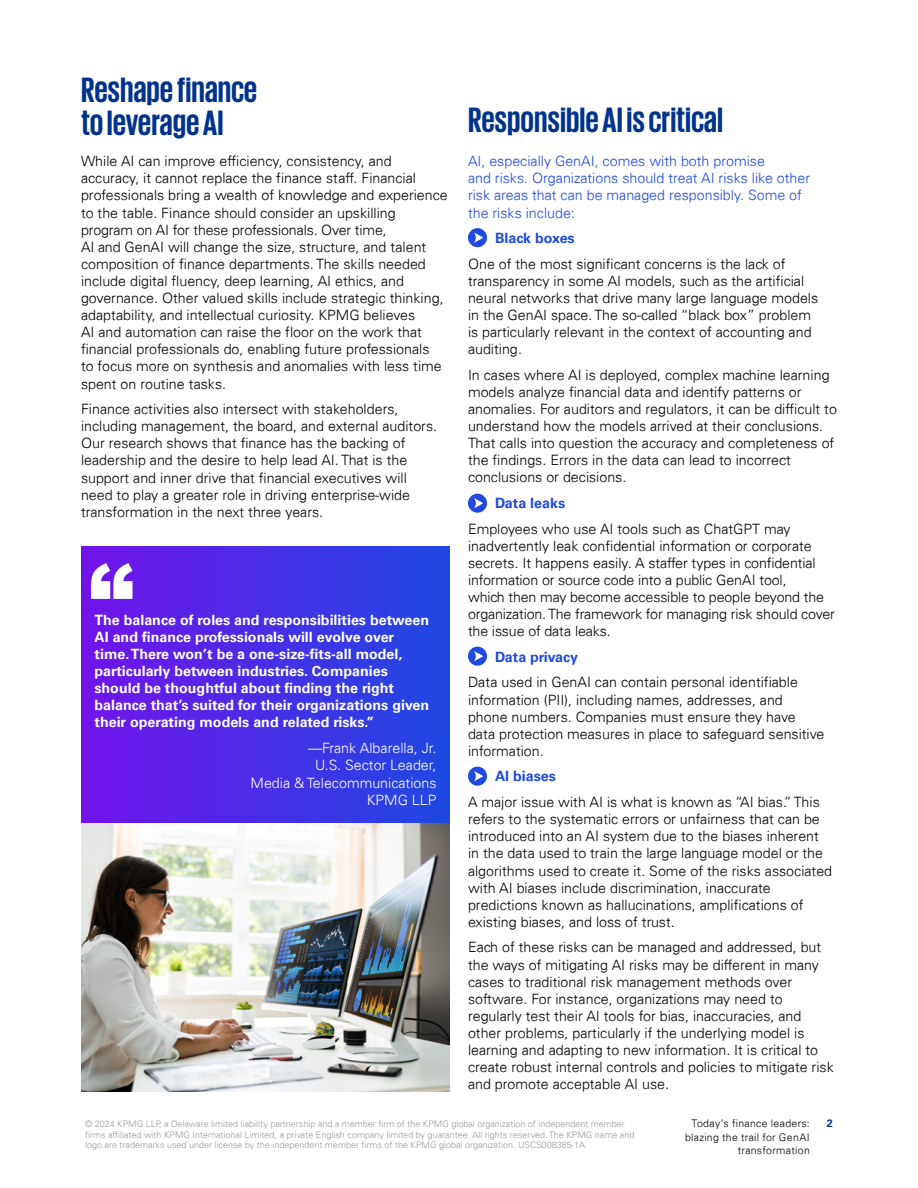
<style>
.page{position:relative;width:918px;height:1188px;background:#fff}
.page>*{position:absolute;margin:0;border:0;box-sizing:border-box;transform-origin:0 0}
.t1{font:900 90px "Arial";color:#fff}
.t2{font:700 36px/33px "KPMG";color:#00338d}
.t3{font:300 14.25px/17.1px "Univers 45";color:#000}
.t4{font:700 14.25px/17.1px "Univers 65";color:#fff}
.t5{font:300 14.25px/17.1px "Univers 45";color:#1e49e2}
.t6{font:300 14.25px/17.4px "Univers 45";color:#fff;text-align:right}
.t7{font:700 14.25px "Univers 65";color:#1e49e2}
.t8{font:700 10.8px "Univers 65";color:#00338d}
.t9{font:300 10.5px/13.6px "Univers 45";letter-spacing:.03em;color:#000;text-align:right}
.t10{font:300 9px/10.8px "Univers 45";color:#989898}
</style>
<div class="page">
<div style="left:81px;top:546px;width:369px;height:285px;background:linear-gradient(to right,#7213ea,#1f49e2)"></div>
<img style="left:81px;top:824px;width:369px;height:268px">
<svg style="left:468px;top:228px;width:19px;height:19px"></svg>
<svg style="left:468px;top:494px;width:19px;height:19px"></svg>
<svg style="left:468px;top:647px;width:19px;height:19px"></svg>
<svg style="left:468px;top:767px;width:19px;height:19px"></svg>
<h2 class="t2" style="left:81px;top:72px;width:178px">Reshape finance to leverage AI</h2>
<p class="t3" style="left:81px;top:153px;width:368px">While AI can improve efficiency, consistency, and accuracy, it cannot replace the finance staff. Financial professionals bring a wealth of knowledge and experience to the table. Finance should consider an upskilling program on AI for these professionals. Over time,<br>AI and GenAI will change the size, structure, and talent composition of finance departments. The skills needed include digital fluency, deep learning, AI ethics, and governance. Other valued skills include strategic thinking, adaptability, and intellectual curiosity. KPMG believes<br>AI and automation can raise the floor on the work that financial professionals do, enabling future professionals<br>to focus more on synthesis and anomalies with less time spent on routine tasks.</p>
<p class="t3" style="left:81px;top:401px;width:358px">Finance activities also intersect with stakeholders, including management, the board, and external auditors.<br>Our research shows that finance has the backing of leadership and the desire to help lead AI. That is the support and inner drive that financial executives will need to play a greater role in driving enterprise-wide transformation in the next three years.</p>
<h1 class="t1" style="left:89px;top:531px;width:47px">“</h1>
<p class="t4" style="left:94px;top:611px;width:336px">The balance of roles and responsibilities between AI and finance professionals will evolve over time. There won’t be a one-size-fits-all model, particularly between industries. Companies should be thoughtful about finding the right balance that’s suited for their organizations given their operating models and related risks.”</p>
<p class="t6" style="left:251px;top:739px;width:187px">—Frank Albarella, Jr.<br>U.S. Sector Leader,<br>Media &amp; Telecommunications<br>KPMG LLP</p>
<h2 class="t2" style="left:468px;top:102px;width:257px">Responsible AI is critical</h2>
<p class="t5" style="left:468px;top:153px;width:344px">AI, especially GenAI, comes with both promise<br>and risks. Organizations should treat AI risks like other risk areas that can be managed responsibly. Some of the risks include:</p>
<p class="t7" style="left:495px;top:230px;width:81px">Black boxes</p>
<p class="t3" style="left:468px;top:255px;width:352px">One of the most significant concerns is the lack of transparency in some AI models, such as the artificial neural networks that drive many large language models in the GenAI space. The so-called “black box” problem is particularly relevant in the context of accounting and auditing.</p>
<p class="t3" style="left:468px;top:366px;width:370px">In cases where AI is deployed, complex machine learning models analyze financial data and identify patterns or anomalies. For auditors and regulators, it can be difficult to understand how the models arrived at their conclusions.<br>That calls into question the accuracy and completeness of the findings. Errors in the data can lead to incorrect conclusions or decisions.</p>
<p class="t7" style="left:495px;top:495px;width:72px">Data leaks</p>
<p class="t3" style="left:468px;top:520px;width:368px">Employees who use AI tools such as ChatGPT may inadvertently leak confidential information or corporate secrets. It happens easily. A staffer types in confidential information or source code into a public GenAI tool,<br>which then may become accessible to people beyond the organization. The framework for managing risk should cover the issue of data leaks.</p>
<p class="t7" style="left:495px;top:649px;width:85px">Data privacy</p>
<p class="t3" style="left:468px;top:674px;width:358px">Data used in GenAI can contain personal identifiable information (PII), including names, addresses, and phone numbers. Companies must ensure they have data protection measures in place to safeguard sensitive information.</p>
<p class="t7" style="left:495px;top:768px;width:62px">AI biases</p>
<p class="t3" style="left:468px;top:794px;width:366px">A major issue with AI is what is known as “AI bias.” This refers to the systematic errors or unfairness that can be introduced into an AI system due to the biases inherent in the data used to train the large language model or the algorithms used to create it. Some of the risks associated with AI biases include discrimination, inaccurate predictions known as hallucinations, amplifications of existing biases, and loss of trust.</p>
<p class="t3" style="left:468px;top:939px;width:367px">Each of these risks can be managed and addressed, but the ways of mitigating AI risks may be different in many cases to traditional risk management methods over software. For instance, organizations may need to regularly test their AI tools for bias, inaccuracies, and other problems, particularly if the underlying model is learning and adapting to new information. It is critical to create robust internal controls and policies to mitigate risk and promote acceptable AI use.</p>
<p class="t10" style="left:85px;top:1118px;width:551px">© 2024 KPMG LLP, a Delaware limited liability partnership and a member firm of the KPMG global organization of independent member firms affiliated with KPMG International Limited, a private English company limited by guarantee. All rights reserved. The KPMG name and logo are trademarks used under license by the independent member firms of the KPMG global organization. USCS008385-1A</p>
<p class="t9" style="left:692px;top:1116px;width:120px">Today’s finance leaders:</p>
<p class="t8" style="left:827px;top:1117px;width:8px">2</p>
<p class="t9" style="left:685px;top:1130px;width:126px">blazing the trail for GenAI transformation</p>
</div>
